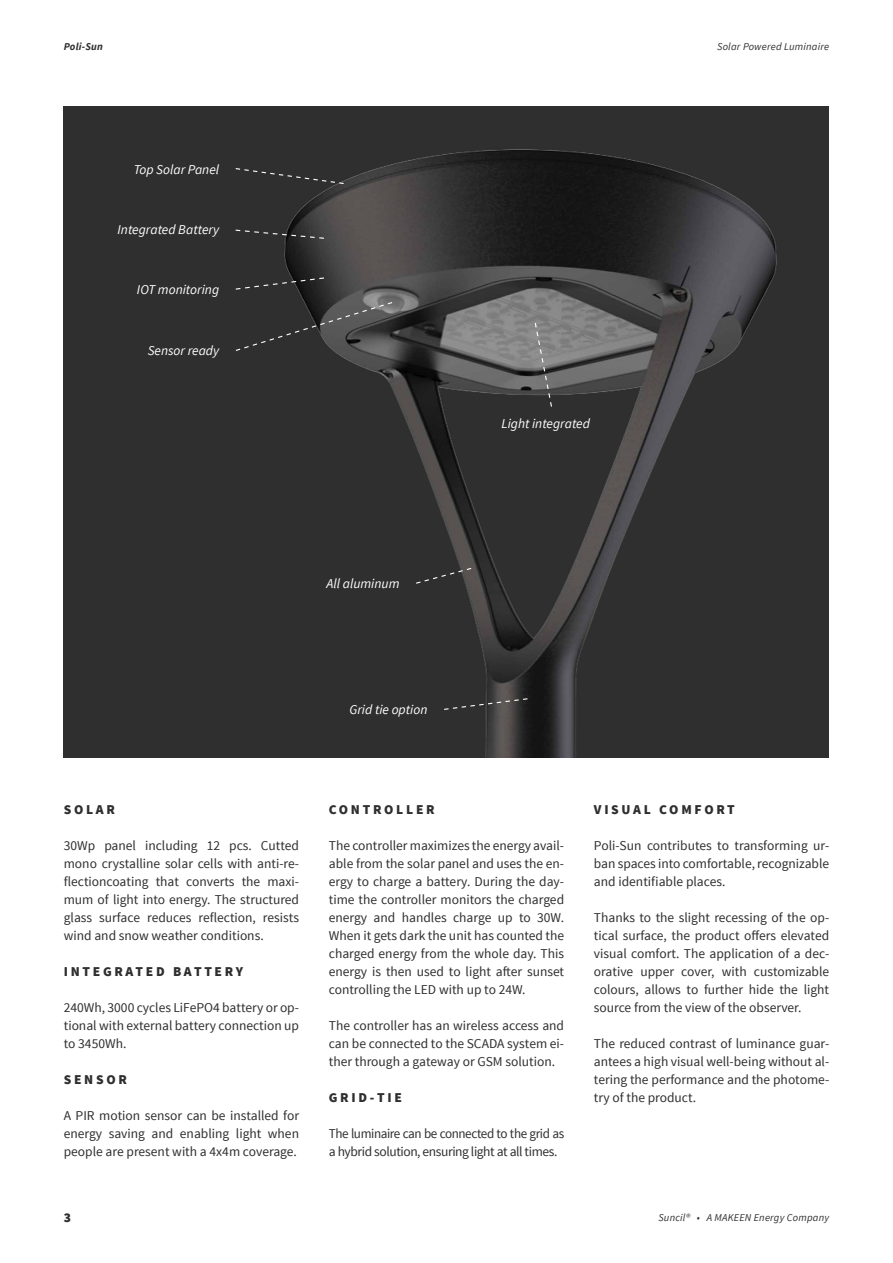
<style>
.page{position:relative;width:893px;height:1263px;background:#fff}
.page>*{position:absolute;margin:0;border:0;box-sizing:border-box;transform-origin:0 0}
.t1{font:13.5px/18px "Source Sans Pro";color:#302f2f;text-align:justify}
.t2{font:italic 13.5px "Source Sans Pro";color:#fff}
.t3{font:13.5px/18px "Source Sans Pro";letter-spacing:-.03em;color:#302f2f}
.t4{font:900 13.5px "Source Sans Pro";letter-spacing:.2em;color:#302f2f}
.t5{font:italic 10.5px "Source Sans Pro";letter-spacing:.02em;color:#302f2f}
.t6{font:italic 700 10.5px "Source Sans Pro";letter-spacing:.02em;color:#302f2f}
</style>
<div class="page">
<div style="left:64px;top:106px;width:765px;height:651px;background:#302f2f"></div>
<img style="left:284px;top:149px;width:493px;height:608px">
<svg style="left:235px;top:301px;width:158px;height:51px"></svg>
<svg style="left:235px;top:167px;width:110px;height:18px"></svg>
<svg style="left:235px;top:229px;width:90px;height:10px"></svg>
<svg style="left:235px;top:277px;width:90px;height:13px"></svg>
<svg style="left:534px;top:322px;width:19px;height:86px"></svg>
<svg style="left:443px;top:697px;width:86px;height:14px"></svg>
<svg style="left:415px;top:567px;width:57px;height:18px"></svg>
<p class="t6" style="left:64px;top:40px;width:41px">Poli-Sun</p>
<p class="t5" style="left:717px;top:40px;width:114px">Solar Powered Luminaire</p>
<p class="t2" style="left:134px;top:161px;width:87px">Top Solar Panel</p>
<p class="t2" style="left:118px;top:221px;width:103px">Integrated Battery</p>
<p class="t2" style="left:137px;top:282px;width:84px">IOT monitoring</p>
<p class="t2" style="left:148px;top:342px;width:73px">Sensor ready</p>
<p class="t2" style="left:501px;top:415px;width:90px">Light integrated</p>
<p class="t2" style="left:327px;top:575px;width:74px">All aluminum</p>
<p class="t2" style="left:349px;top:701px;width:80px">Grid tie option</p>
<p class="t4" style="left:64px;top:801px;width:53px">SOLAR</p>
<p class="t1" style="left:64px;top:837px;width:237px">30Wp panel including 12 pcs. Cutted mono crystalline solar cells with anti-re&shy;flectioncoating that converts the maxi&shy;mum of light into energy. The structured glass surface reduces reflection, resists wind and snow weather conditions.</p>
<p class="t4" style="left:64px;top:963px;width:181px">INTEGRATED BATTERY</p>
<p class="t1" style="left:64px;top:999px;width:237px">240Wh, 3000 cycles LiFePO4 battery or op&shy;tional with external battery connection up to 3450Wh.</p>
<p class="t4" style="left:64px;top:1071px;width:65px">SENSOR</p>
<p class="t1" style="left:64px;top:1107px;width:237px">A PIR motion sensor can be installed for energy saving and enabling light when people are present with a 4x4m coverage.</p>
<p class="t4" style="left:329px;top:801px;width:107px">CONTROLLER</p>
<p class="t1" style="left:329px;top:837px;width:237px">The controller maximizes the energy avail&shy;able from the solar panel and uses the en&shy;ergy to charge a battery. During the day&shy;time the controller monitors the charged energy and handles charge up to 30W.<br>When it gets dark the unit has counted the charged energy from the whole day. This energy is then used to light after sunset controlling the LED with up to 24W.</p>
<p class="t1" style="left:329px;top:1017px;width:237px">The controller has an wireless access and can be connected to the SCADA system ei&shy;ther through a gateway or GSM solution.</p>
<p class="t4" style="left:329px;top:1089px;width:75px">GRID-TIE</p>
<p class="t3" style="left:329px;top:1125px;width:237px">The luminaire can be connected to the grid as a hybrid solution, ensuring light at all times.</p>
<p class="t4" style="left:594px;top:801px;width:142px">VISUAL COMFORT</p>
<p class="t1" style="left:594px;top:837px;width:237px">Poli-Sun contributes to transforming ur&shy;ban spaces into comfortable, recognizable and identifiable places.</p>
<p class="t1" style="left:594px;top:909px;width:237px">Thanks to the slight recessing of the op&shy;tical surface, the product offers elevated visual comfort. The application of a dec&shy;orative upper cover, with customizable colours, allows to further hide the light source from the view of the observer.</p>
<p class="t1" style="left:594px;top:1035px;width:237px">The reduced contrast of luminance guar&shy;antees a high visual well-being without al&shy;tering the performance and the photome&shy;try of the product.</p>
<p class="t4" style="left:64px;top:1208px;width:9px">3</p>
<p class="t5" style="left:658px;top:1210px;width:172px">Suncil® • A MAKEEN Energy Company</p>
</div>
